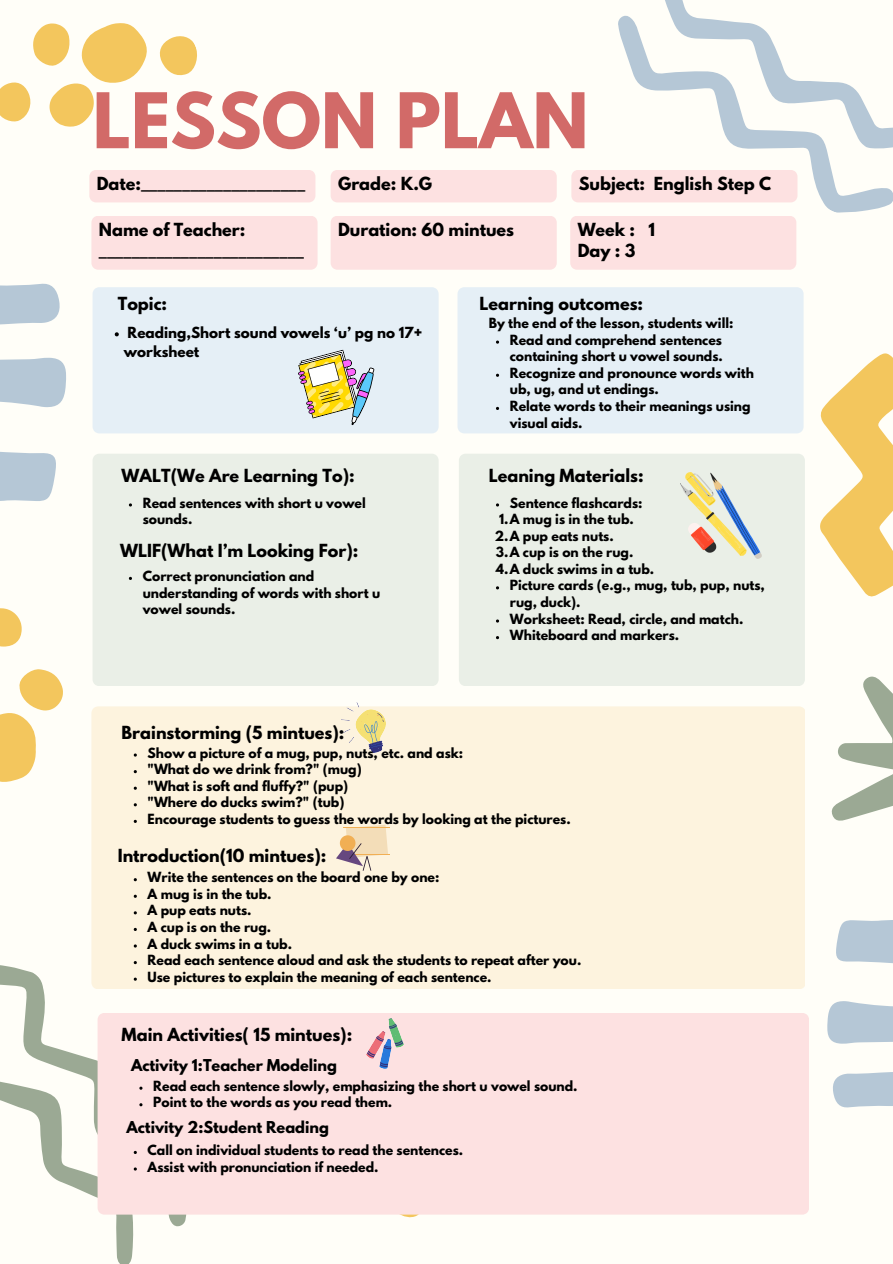
<style>
.page{position:relative;width:893px;height:1264px;background:#fff}
.page>*{position:absolute;margin:0;border:0;box-sizing:border-box;transform-origin:0 0}
.t1{font:700 67.8px "League Spartan";color:#d26a68}
.t2{font:700 16.05px/21.3px "League Spartan";color:#000}
.t3{font:700 14.55px "League Spartan";color:#000}
.t4{font:700 13.65px/18.9px "League Spartan";color:#000}
.t5{font:700 12.45px/16.5px "League Spartan";color:#000}
</style>
<div class="page">
<div style="left:0;top:0;width:892px;height:1263px;background:#fffef8"></div>
<div style="left:91px;top:706px;width:714px;height:283px;background:#fdf3de"></div>
<svg style="left:0;top:940px;width:238px;height:286px;fill:#fdf3de"></svg>
<svg style="left:0;top:998px;width:180px;height:265px"></svg>
<svg style="left:385px;top:1214px;width:359px;height:4px"></svg>
<div style="left:98px;top:1012px;width:710px;height:202px;background:#fde1e1"></div>
<div style="left:93px;top:454px;width:345px;height:232px;background:#eaefe7"></div>
<div style="left:459px;top:454px;width:345px;height:232px;background:#eaefe7"></div>
<div style="left:93px;top:287px;width:345px;height:146px;background:#e5eff6"></div>
<div style="left:457px;top:287px;width:346px;height:146px;background:#e5eff6"></div>
<div style="left:89px;top:170px;width:226px;height:32px;background:#fde1e1"></div>
<div style="left:330px;top:170px;width:226px;height:32px;background:#fde1e1"></div>
<svg style="left:571px;top:170px;width:13px;height:32px"></svg>
<svg style="left:831px;top:676px;width:61px;height:145px"></svg>
<svg style="left:760px;top:337px;width:132px;height:270px"></svg>
<svg style="left:836px;top:920px;width:56px;height:43px"></svg>
<svg style="left:827px;top:1001px;width:65px;height:42px"></svg>
<svg style="left:833px;top:1072px;width:59px;height:36px"></svg>
<svg style="left:0;top:669px;width:63px;height:113px"></svg>
<svg style="left:0;top:608px;width:22px;height:38px"></svg>
<svg style="left:0;top:451px;width:56px;height:50px"></svg>
<svg style="left:0;top:357px;width:66px;height:50px"></svg>
<svg style="left:0;top:283px;width:60px;height:42px"></svg>
<svg style="left:584px;top:15px;width:308px;height:218px"></svg>
<svg style="left:625px;top:0;width:267px;height:164px"></svg>
<svg style="left:0;top:23px;width:197px;height:104px"></svg>
<div style="left:91px;top:216px;width:226px;height:54px;background:#fde1e1"></div>
<div style="left:330px;top:216px;width:226px;height:54px;background:#fde1e1"></div>
<div style="left:570px;top:216px;width:226px;height:54px;background:#fde1e1"></div>
<img style="left:341px;top:702px;width:44px;height:51px">
<img style="left:366px;top:1018px;width:37px;height:50px">
<svg style="left:115px;top:332px;width:4px;height:4px"></svg>
<hr style="left:343px;top:827px;width:47px;height:1px;background:#f1af54">
<hr style="left:343px;top:853px;width:47px;height:1px;background:#f1af54">
<svg style="left:336px;top:824px;width:52px;height:46px"></svg>
<img style="left:298px;top:350px;width:76px;height:75px">
<img style="left:680px;top:472px;width:81px;height:86px">
<svg style="left:496px;top:340px;width:3px;height:4px"></svg>
<svg style="left:134px;top:819px;width:3px;height:4px"></svg>
<svg style="left:134px;top:927px;width:3px;height:4px"></svg>
<h2 class="t1" style="left:93px;top:87px;width:497px">LESSON PLAN</h2>
<p class="t2" style="left:97px;top:175px;width:210px">Date:____________________</p>
<p class="t2" style="left:338px;top:175px;width:96px">Grade: K.G</p>
<h1 class="t2" style="left:578px;top:175px;width:194px">Subject: English Step C</h1>
<h2 class="t2" style="left:99px;top:221px;width:207px">Name of Teacher: _________________________</h2>
<h2 class="t2" style="left:338px;top:221px;width:177px">Duration: 60 mintues</h2>
<h2 class="t2" style="left:577px;top:221px;width:79px">Week : 1<br>Day : 3</h2>
<h2 class="t2" style="left:118px;top:295px;width:51px">Topic:</h2>
<p class="t2" style="left:479px;top:295px;width:165px">Learning outcomes:</p>
<h2 class="t4" style="left:124px;top:325px;width:300px">Reading,Short sound vowels ‘u’ pg no 17+ worksheet</h2>
<p class="t5" style="left:510px;top:316px;width:246px;text-indent:-21px">By the end of the lesson, students will:<br>Read and comprehend sentences containing short u vowel sounds.<br>Recognize and pronounce words with ub, ug, and ut endings.<br>Relate words to their meanings using visual aids.</p>
<h2 class="t2" style="left:122px;top:466px;width:234px">WALT(We Are Learning To):</h2>
<h3 class="t2" style="left:488px;top:466px;width:156px">Leaning Materials:</h3>
<p class="t5" style="left:143px;top:496px;width:224px">Read sentences with short u vowel sounds.</p>
<p class="t2" style="left:120px;top:542px;width:240px">WLIF(What I’m Looking For):</p>
<p class="t5" style="left:143px;top:569px;width:239px">Correct pronunciation and understanding of words with short u vowel sounds.</p>
<p class="t2" style="left:122px;top:723px;width:224px">Brainstorming (5 mintues):</p>
<p class="t5" style="left:510px;top:496px;width:134px">Sentence flashcards:</p>
<p class="t5" style="left:499px;top:512px;width:136px">1.A mug is in the tub.</p>
<p class="t5" style="left:495px;top:529px;width:120px">2.A pup eats nuts.</p>
<p class="t5" style="left:496px;top:545px;width:139px">3.A cup is on the rug.</p>
<p class="t5" style="left:496px;top:562px;width:160px">4.A duck swims in a tub.</p>
<p class="t5" style="left:510px;top:579px;width:256px">Picture cards (e.g., mug, tub, pup, nuts,</p>
<p class="t5" style="left:510px;top:595px;width:72px">rug, duck).</p>
<h2 class="t5" style="left:510px;top:612px;width:235px">Worksheet: Read, circle, and match.</h2>
<h2 class="t5" style="left:510px;top:628px;width:171px">Whiteboard and markers.</h2>
<h2 class="t5" style="left:148px;top:746px;width:317px">Show a picture of a mug, pup, nuts, etc. and ask:</h2>
<p class="t5" style="left:148px;top:762px;width:216px">"What do we drink from?" (mug)</p>
<p class="t5" style="left:148px;top:779px;width:202px">"What is soft and fluffy?" (pup)</p>
<p class="t5" style="left:148px;top:795px;width:424px">"Where do ducks swim?" (tub)<br>Encourage students to guess the words by looking at the pictures.</p>
<h2 class="t2" style="left:118px;top:847px;width:210px">Introduction(10 mintues):</h2>
<p class="t5" style="left:148px;top:870px;width:293px">Write the sentences on the board one by one:<br>A mug is in the tub.<br>A pup eats nuts.<br>A cup is on the rug.<br>A duck swims in a tub.</p>
<h2 class="t5" style="left:148px;top:953px;width:435px">Read each sentence aloud and ask the students to repeat after you.</h2>
<h2 class="t5" style="left:148px;top:970px;width:345px">Use pictures to explain the meaning of each sentence.</h2>
<p class="t2" style="left:122px;top:1025px;width:232px">Main Activities( 15 mintues):</p>
<p class="t3" style="left:131px;top:1058px;width:207px">Activity 1:Teacher Modeling</p>
<p class="t5" style="left:153px;top:1079px;width:426px">Read each sentence slowly, emphasizing the short u vowel sound.<br>Point to the words as you read them.</p>
<p class="t5" style="left:148px;top:1143px;width:317px">Call on individual students to read the sentences.<br>Assist with pronunciation if needed.</p>
<p class="t3" style="left:126px;top:1119px;width:204px">Activity 2:Student Reading</p>
</div>
